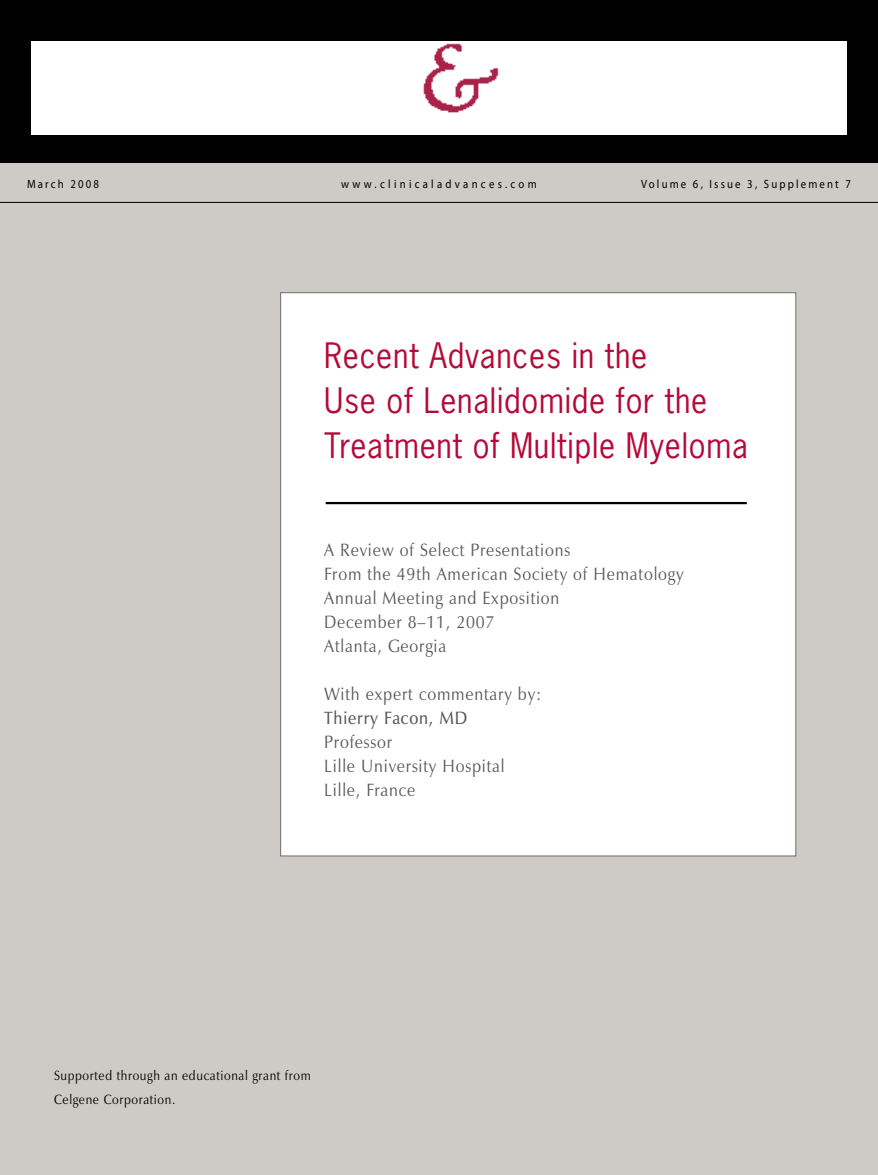
<style>
.page{position:relative;width:878px;height:1175px;background:#fff}
.page>*{position:absolute;margin:0;border:0;box-sizing:border-box;transform-origin:0 0}
.t1{font:33px/45px "News Gothic Std";letter-spacing:.025em;color:#b50938;scale:.95 1}
.t2{font:18px/24px "Zapf Humanist 601 BT";letter-spacing:.05em;color:#58595b;scale:.9 1}
.t3{font:600 18px "Zapf Humanist 601 BT";letter-spacing:.05em;color:#58595b;scale:.9 1}
.t4{font:13.5px/24px "Zapf Humanist 601 BT";letter-spacing:.05em;color:#000;scale:.9 1}
.t5{font:12px "Myriad Pro";letter-spacing:.2em;color:#000;scale:.9 1}
.t6{font:12px "Myriad Pro";letter-spacing:.3em;color:#000;scale:.9 1}
</style>
<div class="page">
<div style="left:0;top:3px;width:878px;height:1171px;background:#cecbc6"></div>
<div style="left:280px;top:292px;width:515px;height:564px;background:#fff;border:1px solid #6d6e71"></div>
<hr style="left:0;top:202px;width:878px;height:1px;background:#000">
<div style="left:0;top:0;width:878px;height:162px;background:#000"></div>
<div style="left:32px;top:42px;width:814px;height:92px;background:#fff"></div>
<hr style="left:326px;top:502px;width:420px;height:2px;background:#000">
<p class="t5" style="left:27px;top:176px;width:82px">March 2008</p>
<p class="t6" style="left:341px;top:176px;width:219px">www.clinicaladvances.com</p>
<p class="t5" style="left:641px;top:176px;width:235px">Volume 6, Issue 3, Supplement 7</p>
<h1 class="t1" style="left:324px;top:332px;width:447px">Recent Advances in the<br>Use of Lenalidomide for the<br>Treatment of Multiple Myeloma</h1>
<p class="t2" style="left:324px;top:537px;width:401px">A Review of Select Presentations<br>From the 49th American Society of Hematology<br>Annual Meeting and Exposition<br>December 8–11, 2007<br>Atlanta, Georgia</p>
<p class="t2" style="left:324px;top:681px;width:243px">With expert commentary by:</p>
<p class="t3" style="left:324px;top:706px;width:160px">Thierry Facon, MD</p>
<p class="t2" style="left:324px;top:729px;width:202px">Professor<br>Lille University Hospital<br>Lille, France</p>
<p class="t4" style="left:54px;top:1063px;width:287px">Supported through an educational grant from<br>Celgene Corporation.</p>
</div>
